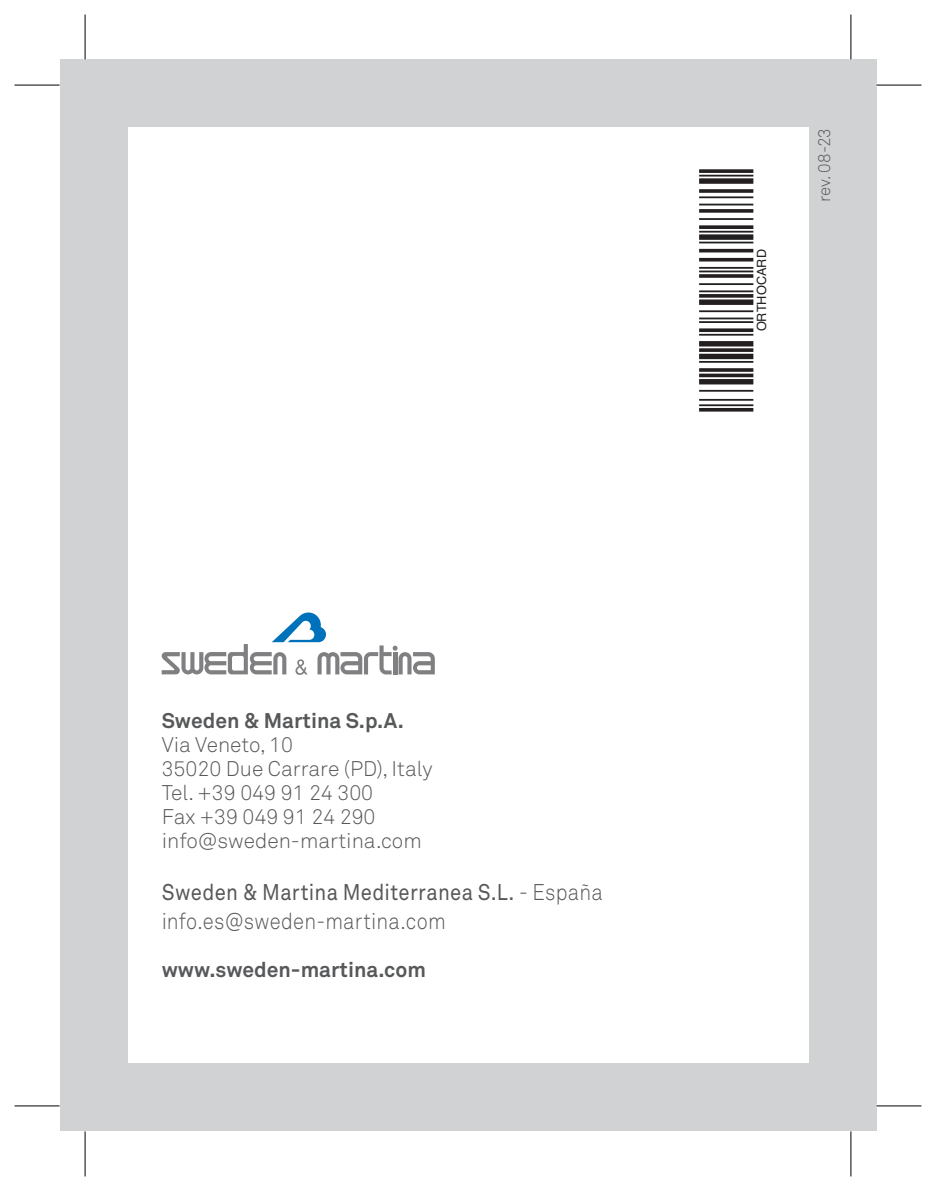
<style>
.page{position:relative;width:936px;height:1191px;background:#fff}
.page>*{position:absolute;margin:0;border:0;box-sizing:border-box;transform-origin:0 0}
.t1{font:22.5px "Akkurat Pro";letter-spacing:.015em;color:#57585a;scale:.9 1}
.t2{font:22.5px "Akkurat Light Pro";letter-spacing:.01em;color:#57585a;scale:.9 1}
.t3{font:21px/24px "Akkurat Light Pro";color:#57585a}
.t4{font:700 21px "Akkurat Pro";color:#57585a}
.t5{font:16.8px "Akkurat Light Pro";letter-spacing:-.005em;color:#57585a}
.t6{font:12.9px "Helvetica";color:#231f20}
.s1{font-family:"Akkurat Light Pro"}
</style>
<div class="page">
<div style="left:60px;top:60px;width:816px;height:1071px;background:#d1d2d4"></div>
<div style="left:128px;top:128px;width:680px;height:935px;background:#fff"></div>
<hr style="left:699px;top:408px;width:54px;height:3px;background:#231f20">
<hr style="left:699px;top:404px;width:54px;height:2px;background:#231f20">
<hr style="left:699px;top:399px;width:54px;height:2px;background:#231f20">
<hr style="left:699px;top:390px;width:54px;height:2px;background:#231f20">
<div style="left:699px;top:379px;width:54px;height:5px;background:#231f20"></div>
<svg style="left:699px;top:373px;width:54px;height:4px"></svg>
<svg style="left:699px;top:368px;width:54px;height:4px"></svg>
<hr style="left:699px;top:361px;width:54px;height:2px;background:#231f20">
<div style="left:699px;top:354px;width:54px;height:5px;background:#231f20"></div>
<svg style="left:699px;top:348px;width:54px;height:4px"></svg>
<div style="left:699px;top:341px;width:54px;height:5px;background:#231f20"></div>
<hr style="left:699px;top:334px;width:54px;height:2px;background:#231f20">
<svg style="left:699px;top:328px;width:54px;height:4px"></svg>
<hr style="left:699px;top:321px;width:54px;height:2px;background:#231f20">
<hr style="left:699px;top:317px;width:54px;height:2px;background:#231f20">
<hr style="left:699px;top:310px;width:54px;height:2px;background:#231f20">
<div style="left:699px;top:299px;width:54px;height:6px;background:#231f20"></div>
<svg style="left:699px;top:294px;width:54px;height:4px"></svg>
<hr style="left:699px;top:290px;width:54px;height:2px;background:#231f20">
<hr style="left:699px;top:283px;width:54px;height:2px;background:#231f20">
<svg style="left:699px;top:274px;width:54px;height:4px"></svg>
<hr style="left:699px;top:270px;width:54px;height:2px;background:#231f20">
<hr style="left:699px;top:267px;width:54px;height:2px;background:#231f20">
<hr style="left:699px;top:258px;width:54px;height:3px;background:#231f20">
<hr style="left:699px;top:249px;width:54px;height:3px;background:#231f20">
<hr style="left:699px;top:242px;width:54px;height:1px;background:#231f20">
<div style="left:699px;top:234px;width:54px;height:6px;background:#231f20"></div>
<hr style="left:699px;top:231px;width:54px;height:2px;background:#231f20">
<svg style="left:699px;top:225px;width:54px;height:4px"></svg>
<hr style="left:699px;top:218px;width:54px;height:2px;background:#231f20">
<svg style="left:699px;top:209px;width:54px;height:4px"></svg>
<hr style="left:699px;top:204px;width:54px;height:1px;background:#231f20">
<hr style="left:699px;top:196px;width:54px;height:2px;background:#231f20">
<svg style="left:699px;top:189px;width:54px;height:4px"></svg>
<div style="left:699px;top:178px;width:54px;height:6px;background:#231f20"></div>
<hr style="left:699px;top:175px;width:54px;height:1px;background:#231f20">
<svg style="left:699px;top:169px;width:54px;height:4px"></svg>
<svg style="left:162px;top:612px;width:273px;height:63px"></svg>
<svg style="left:15px;top:84px;width:45px;height:1px"></svg>
<svg style="left:876px;top:83px;width:45px;height:4px"></svg>
<svg style="left:83px;top:15px;width:4px;height:45px"></svg>
<svg style="left:84px;top:1131px;width:1px;height:45px"></svg>
<hr style="left:15px;top:85px;width:45px;height:1px;background:#000">
<hr style="left:876px;top:85px;width:45px;height:1px;background:#000">
<hr style="left:15px;top:1105px;width:45px;height:1px;background:#000">
<hr style="left:876px;top:1105px;width:45px;height:1px;background:#000">
<hr style="left:85px;top:15px;width:1px;height:45px;background:#000">
<hr style="left:85px;top:1131px;width:1px;height:45px;background:#000">
<hr style="left:850px;top:15px;width:1px;height:45px;background:#000">
<hr style="left:850px;top:1131px;width:1px;height:45px;background:#000">
<p class="t4" style="left:162px;top:707px;width:244px">Sweden &amp; Martina S.p.A.</p>
<p class="t3" style="left:162px;top:732px;width:272px">Via Veneto, 10<br>35020 Due Carrare (PD), Italy<br>Tel. +39 049 91 24 300<br>Fax +39 049 91 24 290 info@sweden-martina.com</p>
<p class="t1" style="left:162px;top:879px;width:491px">Sweden &amp; Martina Mediterranea S.L. <span class="s1">- España</span></p>
<p class="t2" style="left:162px;top:907px;width:317px">info.es@sweden-martina.com</p>
<p class="t4" style="left:162px;top:956px;width:266px">www.sweden-martina.com</p>
<p class="t6" style="left:751px;top:331px;width:84px;rotate:-90deg">ORTHOCARD</p>
<p class="t5" style="left:814px;top:202px;width:75px;rotate:-90deg">rev. 08-23</p>
</div>
